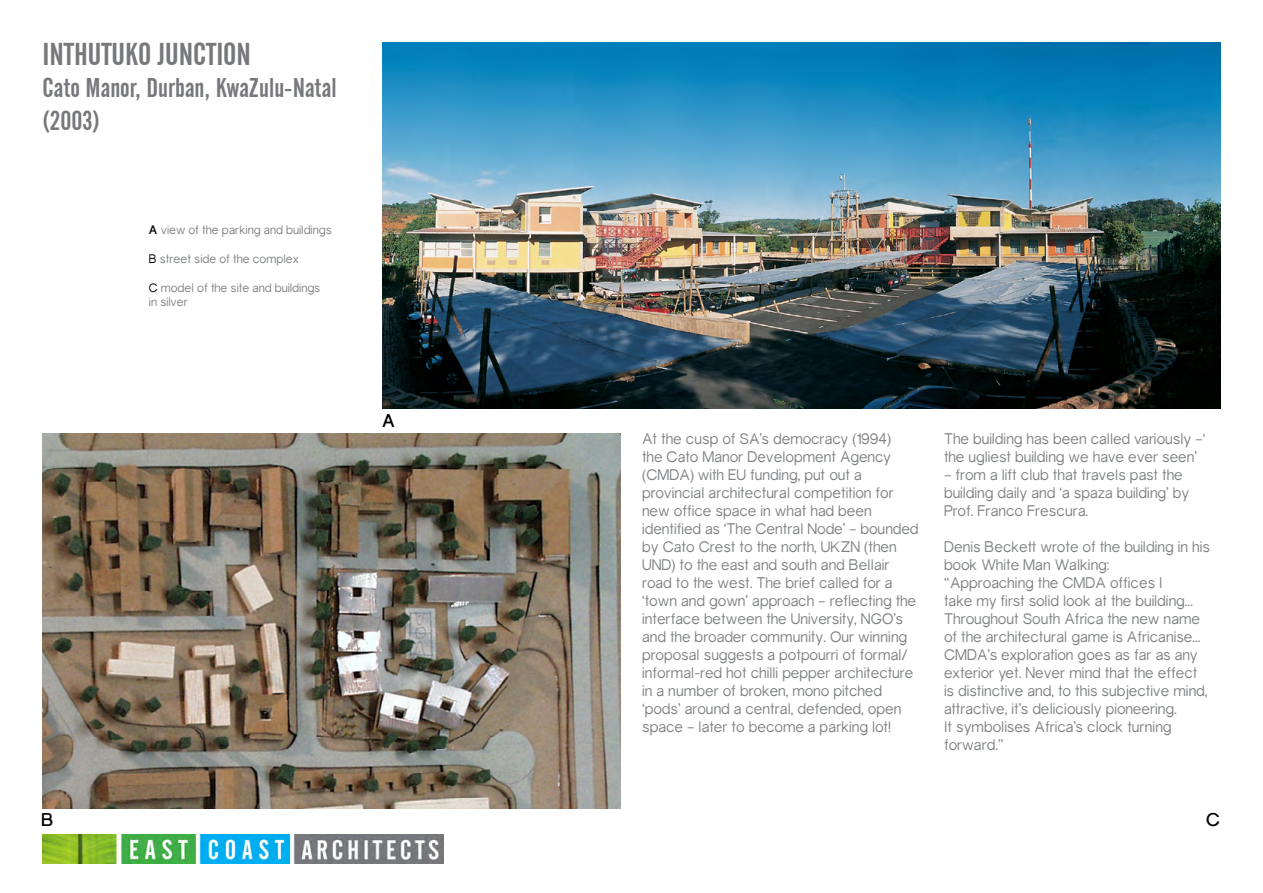
<style>
.page{position:relative;width:1263px;height:893px;background:#fff}
.page>*{position:absolute;margin:0;border:0;box-sizing:border-box;transform-origin:0 0}
.t1{font:31.5px "Alternate Gothic No 2 BT";color:#77787b}
.t2{font:27px/32.4px "Alternate Gothic No 2 BT";color:#77787b}
.t3{font:700 18px "Gravity";color:#000}
.t4{font:15px/18px "Gravity";color:#7f8183}
.t5{font:12px/14.4px "Gravity";letter-spacing:-.005em;color:#7f8183}
.s1{font-weight:700;color:#000}
.s2{color:#000}
</style>
<div class="page">
<img style="left:43px;top:834px;width:401px;height:30px">
<img style="left:383px;top:43px;width:837px;height:366px">
<img style="left:43px;top:434px;width:578px;height:374px">
<h1 class="t1" style="left:43px;top:37px;width:210px">INTHUTUKO JUNCTION</h1>
<h2 class="t2" style="left:43px;top:72px;width:296px">Cato Manor, Durban, KwaZulu-Natal (2003)</h2>
<p class="t5" style="left:149px;top:223px;width:184px"><span class="s1">A</span> view of the parking and buildings</p>
<p class="t5" style="left:149px;top:251px;width:151px"><span class="s2">B</span> street side of the complex</p>
<p class="t5" style="left:149px;top:280px;width:173px"><span class="s2">C</span> model of the site and buildings in silver</p>
<p class="t3" style="left:382px;top:410px;width:14px">A</p>
<p class="t4" style="left:642px;top:430px;width:278px">At the cusp of SA’s democracy (1994)<br>the Cato Manor Development Agency (CMDA) with EU funding, put out a provincial architectural competition for new office space in what had been identified as ‘The Central Node’ – bounded by Cato Crest to the north, UKZN (then UND) to the east and south and Bellair road to the west. The brief called for a ‘town and gown’ approach – reflecting the interface between the University, NGO’s and the broader community. Our winning proposal suggests a potpourri of formal/ informal-red hot chilli pepper architecture in a number of broken, mono pitched ‘pods’ around a central, defended, open space – later to become a parking lot!</p>
<p class="t4" style="left:944px;top:430px;width:263px">The building has been called variously –‘ the ugliest building we have ever seen’</p>
<p class="t4" style="left:944px;top:466px;width:247px">– from a lift club that travels past the building daily and ‘a spaza building’ by<br>Prof. Franco Frescura.</p>
<p class="t4" style="left:944px;top:538px;width:267px">Denis Beckett wrote of the building in his book White Man Walking:<br>“Approaching the CMDA offices I<br>take my first solid look at the building...<br>Throughout South Africa the new name of the architectural game is Africanise...<br>CMDA’s exploration goes as far as any exterior yet. Never mind that the effect is distinctive and, to this subjective mind, attractive, it’s deliciously pioneering.<br>It symbolises Africa’s clock turning forward.”</p>
<p class="t3" style="left:41px;top:809px;width:14px">B</p>
<p class="t3" style="left:1206px;top:809px;width:15px">C</p>
</div>
